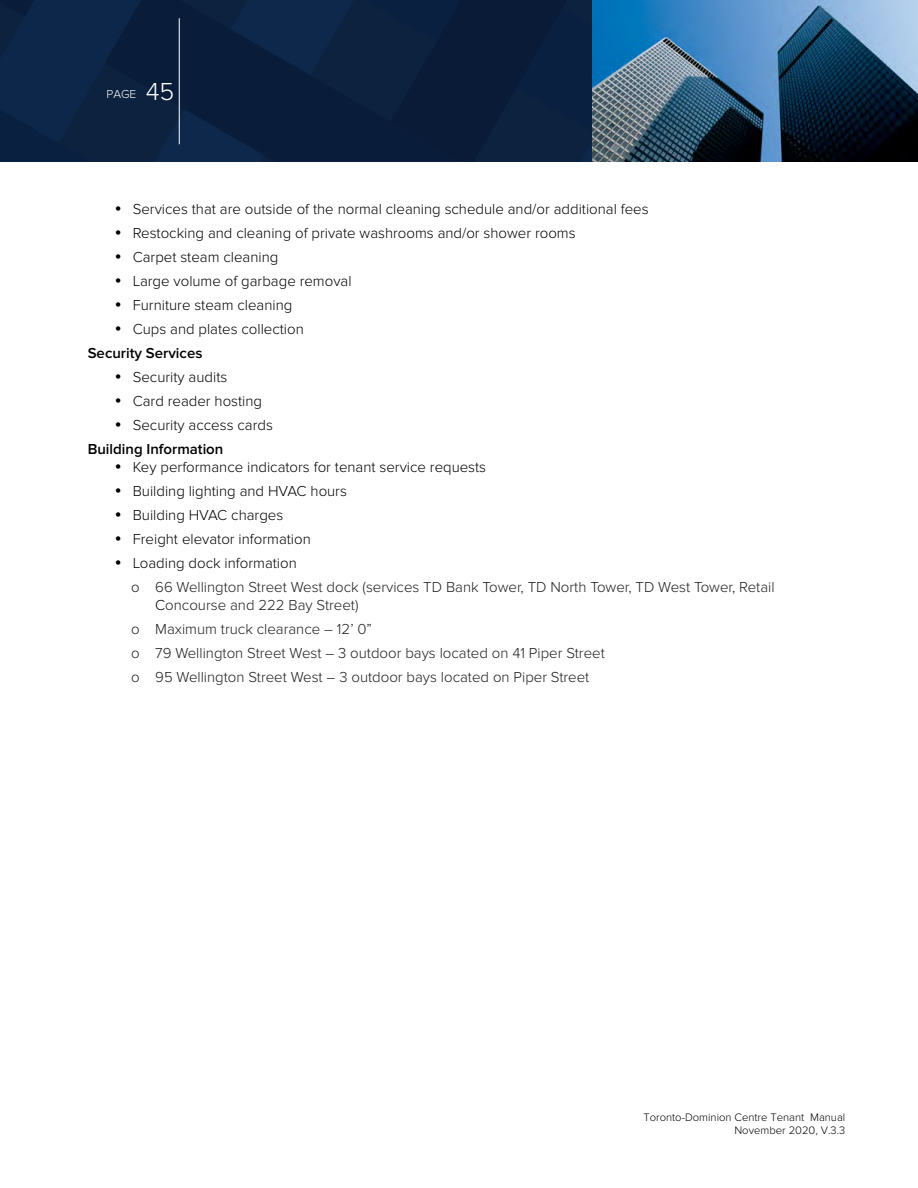
<style>
.page{position:relative;width:918px;height:1188px;background:#fff}
.page>*{position:absolute;margin:0;border:0;box-sizing:border-box;transform-origin:0 0}
.t1{font:300 15px/24px "Proxima Nova";color:#000}
.t2{font:300 15px/24px "Proxima Nova";color:#201d1e}
.t3{font:300 12px "Proxima Nova";color:#fff}
.t4{font:300 11.25px/13.5px "Proxima Nova";color:#000;text-align:right}
.s1{font-size:25.5px}
.s2{font-weight:600}
.s3{color:#000}
</style>
<div class="page">
<div style="left:0;top:0;width:918px;height:162px;background:#09203f"></div>
<img style="left:592px;top:0;width:326px;height:162px">
<hr style="left:179px;top:18px;width:1px;height:126px;background:#fff">
<p class="t3" style="left:106px;top:87px;width:69px">PAGE <span class="s1">45</span></p>
<p class="t1" style="left:115px;top:198px;width:535px">• Services that are outside of the normal cleaning schedule and/or additional fees</p>
<p class="t1" style="left:115px;top:222px;width:462px">• Restocking and cleaning of private washrooms and/or shower rooms</p>
<p class="t1" style="left:115px;top:246px;width:165px">• Carpet steam cleaning</p>
<p class="t1" style="left:115px;top:270px;width:238px">• Large volume of garbage removal</p>
<p class="t1" style="left:115px;top:294px;width:179px">• Furniture steam cleaning</p>
<p class="t1" style="left:88px;top:318px;width:218px;text-indent:27px">• Cups and plates collection<br><span class="s2">Security Services</span></p>
<p class="t1" style="left:115px;top:366px;width:114px">• Security audits</p>
<p class="t1" style="left:115px;top:390px;width:149px">• Card reader hosting</p>
<p class="t1" style="left:88px;top:414px;width:187px;text-indent:27px">• Security access cards<br><span class="s2">Building Information</span></p>
<p class="t1" style="left:115px;top:456px;width:373px">• Key performance indicators for tenant service requests</p>
<p class="t1" style="left:115px;top:480px;width:234px">• Building lighting and HVAC hours</p>
<p class="t1" style="left:115px;top:504px;width:170px">• Building HVAC charges</p>
<p class="t1" style="left:115px;top:528px;width:198px">• Freight elevator information</p>
<p class="t2" style="left:131px;top:552px;width:645px;text-indent:-16px"><span class="s3">• Loading dock information<br></span>ο 66 Wellington Street West dock (services TD Bank Tower, TD North Tower, TD West Tower, Retail</p>
<p class="t2" style="left:131px;top:594px;width:475px;text-indent:24px"><span class="s3">C</span>oncourse and 222 Bay Street)<br>ο Maximum truck clearance – 12’ 0”<br>ο 79 Wellington Street West – 3 outdoor bays located on 41 Piper Street ο 95 Wellington Street West – 3 outdoor bays located on Piper Street</p>
<p class="t4" style="left:643px;top:1110px;width:203px">Toronto-Dominion Centre Tenant Manual<br>November 2020, V.3.3</p>
</div>
